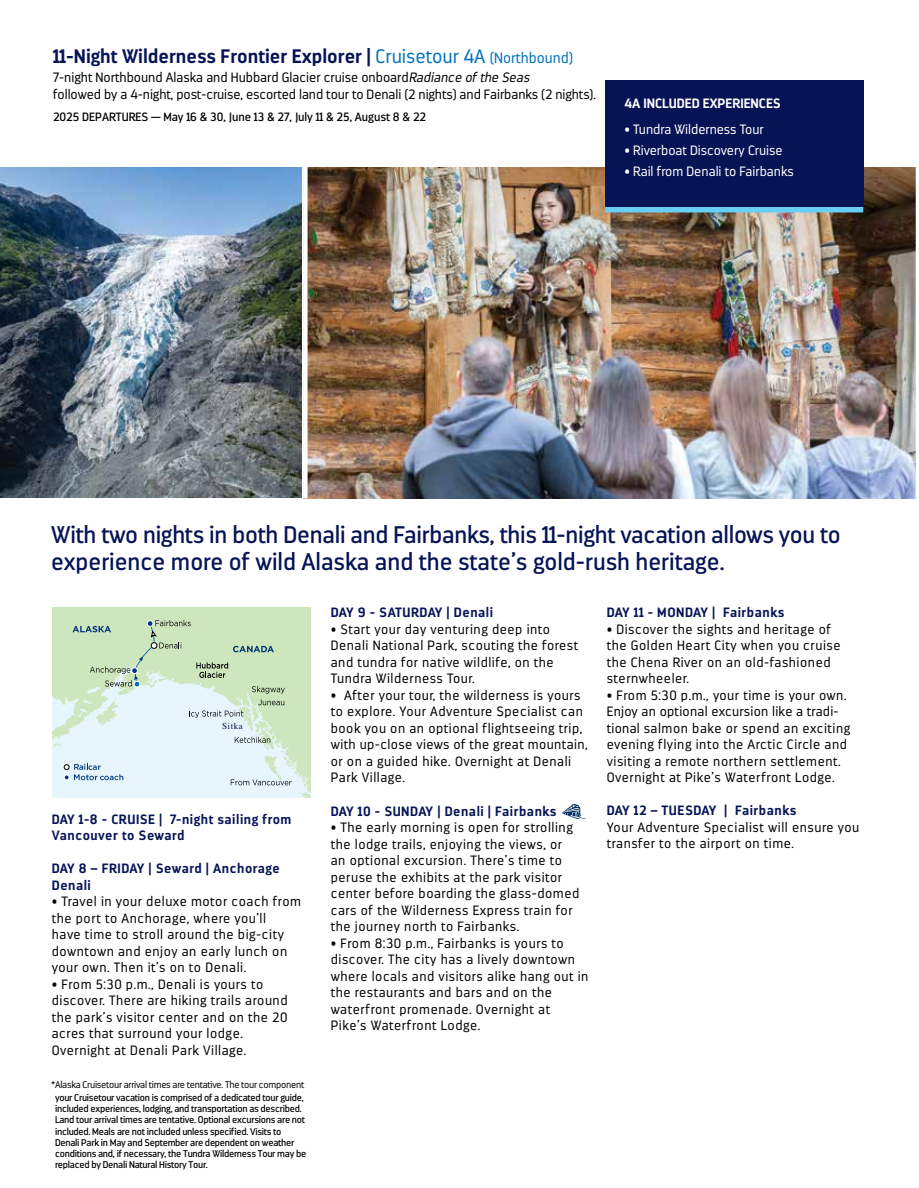
<style>
.page{position:relative;width:919px;height:1188px;background:#fff}
.page>*{position:absolute;margin:0;border:0;box-sizing:border-box;transform-origin:0 0}
.t1{font:24px/27px "Darwin";letter-spacing:-.01em;color:#061456}
.t2{font:700 19.5px "Darwin";color:#061456}
.t3{font:300 13.5px/16.5px "Darwin";letter-spacing:.04em;color:#000}
.t4{font:700 13.5px/16.5px "Darwin";letter-spacing:.04em;color:#061456}
.t5{font:300 13.5px/16.5px "Darwin";letter-spacing:-.005em;color:#000}
.t6{font:300 13.5px "Darwin";color:#fff}
.t7{font:700 13.5px "Darwin";color:#fff}
.t8{font:12px "Darwin";color:#000}
.t9{font:9.75px/11.2px "Darwin";letter-spacing:-.025em;color:#000}
.t10{font:300 9.75px "Darwin";letter-spacing:-.025em;color:#000}
.t11{font:9px "Times";letter-spacing:.06em;color:#061456}
.s1{font-weight:300;color:#0073bb}
.s2{font-weight:300;font-size:15px;color:#0073bb}
.s3{font-style:italic}
</style>
<div class="page">
<img style="left:0;top:167px;width:916px;height:331px">
<div style="left:52px;top:607px;width:258px;height:190px;background:#cee6bd"></div>
<svg style="left:53px;top:619px;width:257px;height:178px;background:#d4e8d8"></svg>
<svg style="left:562px;top:804px;width:21px;height:14px"></svg>
<div style="left:605px;top:206px;width:258px;height:6px;background:#68cef3"></div>
<div style="left:303px;top:161px;width:5px;height:337px;background:#fff"></div>
<div style="left:605px;top:80px;width:258px;height:126px;background:#061456"></div>
<h2 class="t2" style="left:53px;top:44px;width:522px">11-Night Wilderness Frontier Explorer | <span class="s1">Cruisetour 4A</span> <span class="s2">(Northbound)</span></h2>
<p class="t5" style="left:53px;top:70px;width:544px">7-night Northbound Alaska and Hubbard Glacier cruise onboard <span class="s3">Radiance ofthe Seas<br></span>followed by a 4-night, post-cruise, escorted land tour to Denali (2 nights) and Fairbanks (2 nights).</p>
<p class="t8" style="left:53px;top:110px;width:375px">2025 DEPARTURES — May 16 &amp; 30, June 13 &amp; 27, July 11 &amp; 25, August 8 &amp; 22</p>
<p class="t7" style="left:624px;top:95px;width:158px">4A INCLUDED EXPERIENCES</p>
<p class="t6" style="left:624px;top:121px;width:141px">• Tundra Wilderness Tour</p>
<p class="t6" style="left:624px;top:142px;width:160px">• Riverboat Discovery Cruise</p>
<p class="t6" style="left:624px;top:163px;width:171px">• Rail from Denali to Fairbanks</p>
<h1 class="t1" style="left:51px;top:521px;width:791px">With two nights in both Denali and Fairbanks, this 11-night vacation allows you to experience more of wild Alaska and the state’s gold-rush heritage.</h1>
<p class="t11" style="left:222px;top:717px;width:22px">Sitka</p>
<p class="t4" style="left:52px;top:810px;width:241px">DAY 1-8 - CRUISE | 7-night sailing from<br>Vancouver to Seward</p>
<p class="t4" style="left:52px;top:859px;width:230px">DAY 8 – FRIDAY | Seward | Anchorage<br>Denali</p>
<p class="t3" style="left:52px;top:893px;width:251px">• Travel in your deluxe motor coach from the port to Anchorage, where you’ll<br>have time to stroll around the big-city downtown and enjoy an early lunch on your own. Then it’s on to Denali.</p>
<p class="t3" style="left:52px;top:975px;width:237px">• From 5:30 p.m., Denali is yours to discover. There are hiking trails around the park’s visitor center and on the 20 acres that surround your lodge.<br>Overnight at Denali Park Village.</p>
<p class="t10" style="left:51px;top:1078px;width:255px">*Alaska Cruisetour arrival times are tentative. The tour component</p>
<p class="t9" style="left:55px;top:1091px;width:253px">your Cruisetour vacation is comprised of a dedicated tour guide, included experiences, lodging, and transportation as described.<br>Land tour arrival times are tentative. Optional excursions are not included. Meals are not included unless specified. Visits to Denali Park in May and September are dependent on weather conditions and, if necessary, the Tundra Wilderness Tour may be replaced by Denali Natural History Tour.</p>
<p class="t4" style="left:331px;top:604px;width:164px">DAY 9 - SATURDAY | Denali</p>
<p class="t3" style="left:331px;top:621px;width:249px">• Start your day venturing deep into Denali National Park, scouting the forest and tundra for native wildlife, on the Tundra Wilderness Tour.</p>
<p class="t3" style="left:331px;top:687px;width:258px">• After your tour, the wilderness is yours to explore. Your Adventure Specialist can book you on an optional flightseeing trip, with up-close views of the great mountain, or on a guided hike. Overnight at Denali Park Village.</p>
<p class="t4" style="left:331px;top:802px;width:227px">DAY 10 - SUNDAY | Denali | Fairbanks</p>
<p class="t3" style="left:331px;top:818px;width:250px">• The early morning is open for strolling the lodge trails, enjoying the views, or an optional excursion. There’s time to peruse the exhibits at the park visitor center before boarding the glass-domed cars of the Wilderness Express train for the journey north to Fairbanks.</p>
<p class="t3" style="left:331px;top:934px;width:259px">• From 8:30 p.m., Fairbanks is yours to discover. The city has a lively downtown where locals and visitors alike hang out in the restaurants and bars and on the waterfront promenade. Overnight at Pike’s Waterfront Lodge.</p>
<p class="t4" style="left:607px;top:604px;width:179px">DAY 11 - MONDAY | Fairbanks</p>
<p class="t3" style="left:607px;top:620px;width:235px">• Discover the sights and heritage of the Golden Heart City when you cruise the Chena River on an old-fashioned sternwheeler.</p>
<p class="t3" style="left:607px;top:686px;width:245px">• From 5:30 p.m., your time is your own.<br>Enjoy an optional excursion like a tradi&shy;tional salmon bake or spend an exciting evening flying into the Arctic Circle and visiting a remote northern settlement.<br>Overnight at Pike’s Waterfront Lodge.</p>
<p class="t4" style="left:607px;top:802px;width:191px">DAY 12 – TUESDAY | Fairbanks</p>
<p class="t3" style="left:607px;top:818px;width:254px">Your Adventure Specialist will ensure you transfer to the airport on time.</p>
</div>
